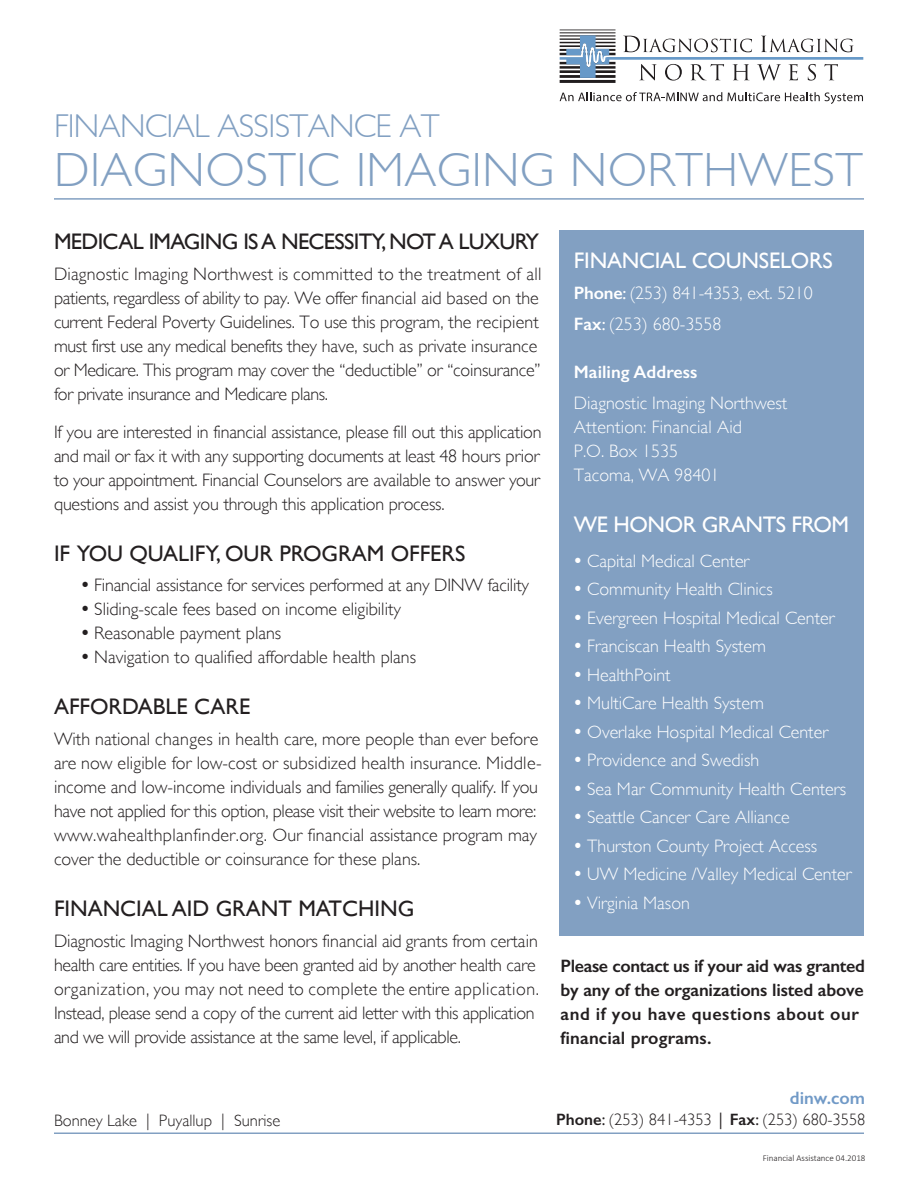
<style>
.page{position:relative;width:918px;height:1188px;background:#fff}
.page>*{position:absolute;margin:0;border:0;box-sizing:border-box;transform-origin:0 0}
.t1{font:300 48px "Gill Sans";letter-spacing:.01em;color:#82a0c2}
.t2{font:300 33px "Gill Sans";letter-spacing:-.02em;color:#82a0c2}
.t3{font:22.5px "Gill Sans";color:#231f20}
.t4{font:22.5px "Gill Sans";letter-spacing:-.03em;color:#231f20}
.t5{font:22.5px "Gill Sans";letter-spacing:-.01em;color:#fff}
.t6{font:300 18px/24px "Gill Sans";letter-spacing:-.01em;color:#231f20}
.t7{font:300 18px/24px "Gill Sans";color:#fff}
.t8{font:600 18px/24px "Gill Sans";letter-spacing:-.01em;color:#231f20}
.t9{font:600 18px "Gill Sans";color:#fff}
.t10{font:600 18px "Gill Sans";color:#719ac7}
.t11{font:300 16.5px "Gill Sans";color:#231f20}
.t12{font:300 9px "Calibri";color:#231f20}
.s1{font-weight:600}
.s2{font-weight:400}
.s3{font-family:"Myriad Pro";font-weight:400}
</style>
<div class="page">
<div style="left:559px;top:231px;width:305px;height:705px;background:#82a0c2"></div>
<hr style="left:54px;top:198px;width:810px;height:2px;background:#82a0c2">
<hr style="left:54px;top:1132px;width:810px;height:2px;background:#82a0c2">
<svg style="left:560px;top:30px;width:303px;height:53px"></svg>
<svg style="left:560px;top:92px;width:303px;height:12px"></svg>
<h2 class="t2" style="left:54px;top:106px;width:387px">FINANCIAL ASSISTANCE AT</h2>
<h1 class="t1" style="left:54px;top:142px;width:811px">DIAGNOSTIC IMAGING NORTHWEST</h1>
<p class="t4" style="left:54px;top:229px;width:486px">MEDICAL IMAGING IS A NECESSITY, NOT A LUXURY</p>
<p class="t6" style="left:54px;top:262px;width:489px">Diagnostic Imaging Northwest is committed to the treatment of all patients, regardless of ability to pay. We offer financial aid based on the current Federal Poverty Guidelines. To use this program, the recipient must first use any medical benefits they have, such as private insurance or Medicare. This program may cover the “deductible” or “coinsurance” for private insurance and Medicare plans.</p>
<p class="t6" style="left:54px;top:420px;width:489px;text-align:justify">If you are interested in financial assistance, please fill out this application and mail or fax it with any supporting documents at least 48 hours prior to your appointment. Financial Counselors are available to answer your questions and assist you through this application process.</p>
<p class="t3" style="left:54px;top:540px;width:413px">IF YOU QUALIFY, OUR PROGRAM OFFERS</p>
<p class="t6" style="left:81px;top:574px;width:450px">• Financial assistance for services performed at any DINW facility</p>
<p class="t6" style="left:81px;top:598px;width:322px">• Sliding-scale fees based on income eligibility</p>
<p class="t6" style="left:81px;top:622px;width:202px">• Reasonable payment plans</p>
<p class="t6" style="left:81px;top:646px;width:337px">• Navigation to qualified affordable health plans</p>
<p class="t3" style="left:54px;top:694px;width:198px">AFFORDABLE CARE</p>
<p class="t6" style="left:54px;top:727px;width:489px">With national changes in health care, more people than ever before are now eligible for low-cost or subsidized health insurance. Middle&shy;income and low-income individuals and families generally qualify. If you have not applied for this option, please visit their website to learn more: www.wahealthplanfinder.org. Our financial assistance program may cover the deductible or coinsurance for these plans.</p>
<p class="t3" style="left:54px;top:895px;width:362px">FINANCIAL AID GRANT MATCHING</p>
<p class="t6" style="left:54px;top:929px;width:487px">Diagnostic Imaging Northwest honors financial aid grants from certain health care entities. If you have been granted aid by another health care organization, you may not need to complete the entire application.<br>Instead, please send a copy of the current aid letter with this application and we will provide assistance at the same level, if applicable.</p>
<p class="t5" style="left:574px;top:248px;width:260px">FINANCIAL COUNSELORS</p>
<p class="t7" style="left:574px;top:278px;width:240px;line-height:30.8px"><span class="s1">Phone</span><span class="s2">:</span> (253) 841-4353, ext. 5210<br><span class="s1">Fax</span><span class="s2">:</span> (253) 680-3558</p>
<p class="t9" style="left:574px;top:361px;width:125px">Mailing Address</p>
<p class="t7" style="left:574px;top:391px;width:215px">Diagnostic Imaging Northwest<br>Attention: Financial Aid<br>P.O. Box 1535<br>Tacoma, WA 98401</p>
<p class="t5" style="left:574px;top:511px;width:277px">WE HONOR GRANTS FROM</p>
<p class="t7" style="left:574px;top:549px;width:177px">• Capital Medical Center</p>
<p class="t7" style="left:574px;top:578px;width:200px">• Community Health Clinics</p>
<p class="t7" style="left:574px;top:606px;width:262px">• Evergreen Hospital Medical Center</p>
<p class="t7" style="left:574px;top:635px;width:194px">• Franciscan Health System</p>
<p class="t7" style="left:574px;top:663px;width:98px">• HealthPoint</p>
<p class="t7" style="left:574px;top:692px;width:191px">• MultiCare Health System</p>
<p class="t7" style="left:574px;top:720px;width:256px">• Overlake Hospital Medical Center</p>
<p class="t7" style="left:574px;top:749px;width:187px">• Providence and Swedish</p>
<p class="t7" style="left:574px;top:777px;width:274px">• Sea Mar Community Health Centers</p>
<p class="t7" style="left:574px;top:805px;width:217px">• Seattle Cancer Care Alliance</p>
<p class="t7" style="left:574px;top:834px;width:245px">• Thurston County Project Access</p>
<p class="t7" style="left:574px;top:862px;width:279px">• UW Medicine /Valley Medical Center</p>
<p class="t7" style="left:574px;top:891px;width:117px">• Virginia Mason</p>
<p class="t8" style="left:561px;top:954px;width:306px">Please contact us if your aid was granted by any of the organizations listed above and if you have questions about our financial programs.</p>
<p class="t11" style="left:54px;top:1111px;width:228px">Bonney Lake | Puyallup | Sunrise</p>
<p class="t10" style="left:790px;top:1087px;width:77px">dinw.com</p>
<p class="t11" style="left:556px;top:1110px;width:311px"><span class="s1">Phone</span><span class="s3">:</span> (253) 841-4353 <span class="s3">|</span> <span class="s1">Fax</span><span class="s3">:</span> (253) 680-3558</p>
<p class="t12" style="left:763px;top:1152px;width:104px">Financial Assistance 04.2018</p>
</div>
